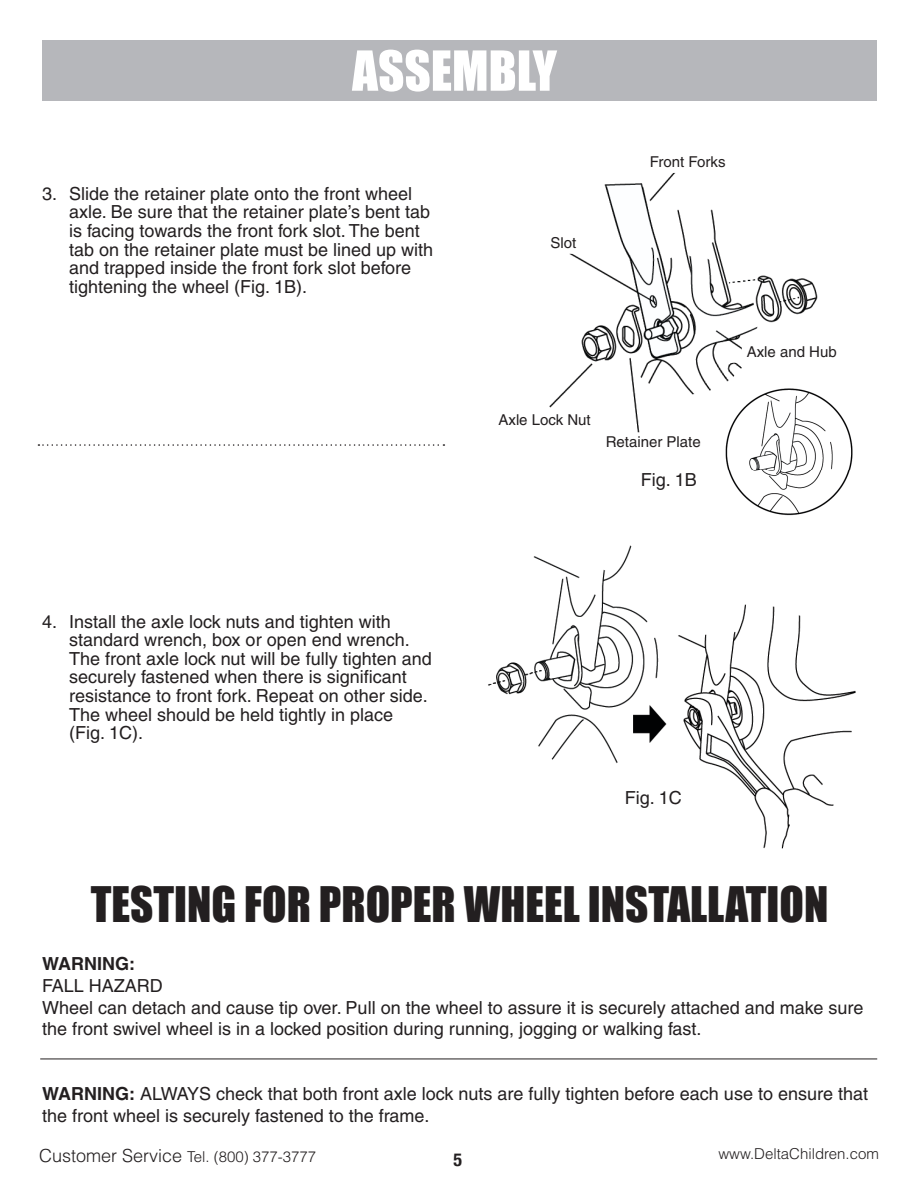
<style>
.page{position:relative;width:918px;height:1188px;background:#fff}
.page>*{position:absolute;margin:0;border:0;box-sizing:border-box;transform-origin:0 0}
.t1{font:51px "Impact";color:#fff}
.t2{font:45px "Impact";color:#231f20}
.t3{font:18px/18.6px "Helvetica";color:#231f20}
.t4{font:700 18px "Helvetica";color:#231f20}
.t5{font:700 condensed 18px "Helvetica Neue";color:#231f20}
.t6{font:300 15px "Helvetica";color:#231f20}
.t7{font:15px "Helvetica";color:#231f20}
.s1{font-weight:700}
.s2{font-size:18px}
</style>
<div class="page">
<div style="left:42px;top:40px;width:835px;height:61px;background:#b6b7bb"></div>
<hr style="left:40px;top:1059px;width:837px;height:1px;background:#231f20">
<svg style="left:38px;top:444px;width:406px;height:2px"></svg>
<img style="left:549px;top:173px;width:269px;height:259px">
<img style="left:488px;top:545px;width:368px;height:304px">
<img style="left:705px;top:470px;width:151px;height:87px">
<img style="left:705px;top:364px;width:148px;height:106px">
<div style="left:488px;top:411px;width:110px;height:20px;background:#fff"></div>
<div style="left:743px;top:345px;width:114px;height:23px;background:#fff"></div>
<div style="left:536px;top:235px;width:59px;height:18px;background:#fff"></div>
<div style="left:624px;top:782px;width:80px;height:45px;background:#fff"></div>
<h1 class="t1" style="left:352px;top:39px;width:206px">ASSEMBLY</h1>
<p class="t3" style="left:69px;top:184px;width:366px;text-indent:-27px">3. Slide the retainer plate onto the front wheel axle. Be sure that the retainer plate’s bent tab is facing towards the front fork slot. The bent tab on the retainer plate must be lined up with and trapped inside the front fork slot before tightening the wheel (Fig. 1B).</p>
<p class="t7" style="left:551px;top:234px;width:27px">Slot</p>
<p class="t7" style="left:650px;top:153px;width:77px">Front Forks</p>
<p class="t7" style="left:498px;top:411px;width:94px">Axle Lock Nut</p>
<p class="t7" style="left:606px;top:433px;width:97px">Retainer Plate</p>
<p class="t3" style="left:641px;top:470px;width:57px">Fig. 1B</p>
<p class="t7" style="left:747px;top:343px;width:92px">Axle and Hub</p>
<p class="t3" style="left:69px;top:612px;width:364px;text-indent:-27px">4. Install the axle lock nuts and tighten with standard wrench, box or open end wrench.<br>The front axle lock nut will be fully tighten and securely fastened when there is significant resistance to front fork. Repeat on other side.<br>The wheel should be held tightly in place (Fig. 1C).</p>
<p class="t3" style="left:625px;top:788px;width:58px">Fig. 1C</p>
<h2 class="t2" style="left:91px;top:877px;width:739px">TESTING FOR PROPER WHEEL INSTALLATION</h2>
<p class="t4" style="left:42px;top:953px;width:94px">WARNING:</p>
<p class="t3" style="left:42px;top:975px;width:823px;line-height:21.6px">FALL HAZARD<br>Wheel can detach and cause tip over. Pull on the wheel to assure it is securely attached and make sure the front swivel wheel is in a locked position during running, jogging or walking fast.</p>
<p class="t3" style="left:42px;top:1083px;width:827px;line-height:21.6px"><span class="s1">WARNING:</span> ALWAYS check that both front axle lock nuts are fully tighten before each use to ensure that the front wheel is securely fastened to the frame.</p>
<p class="t6" style="left:39px;top:1147px;width:279px"><span class="s2">Customer Service</span> Tel. (800) 377-3777</p>
<p class="t6" style="left:718px;top:1145px;width:162px">www.DeltaChildren.com</p>
<p class="t5" style="left:454px;top:1145px;width:10px">5</p>
</div>
